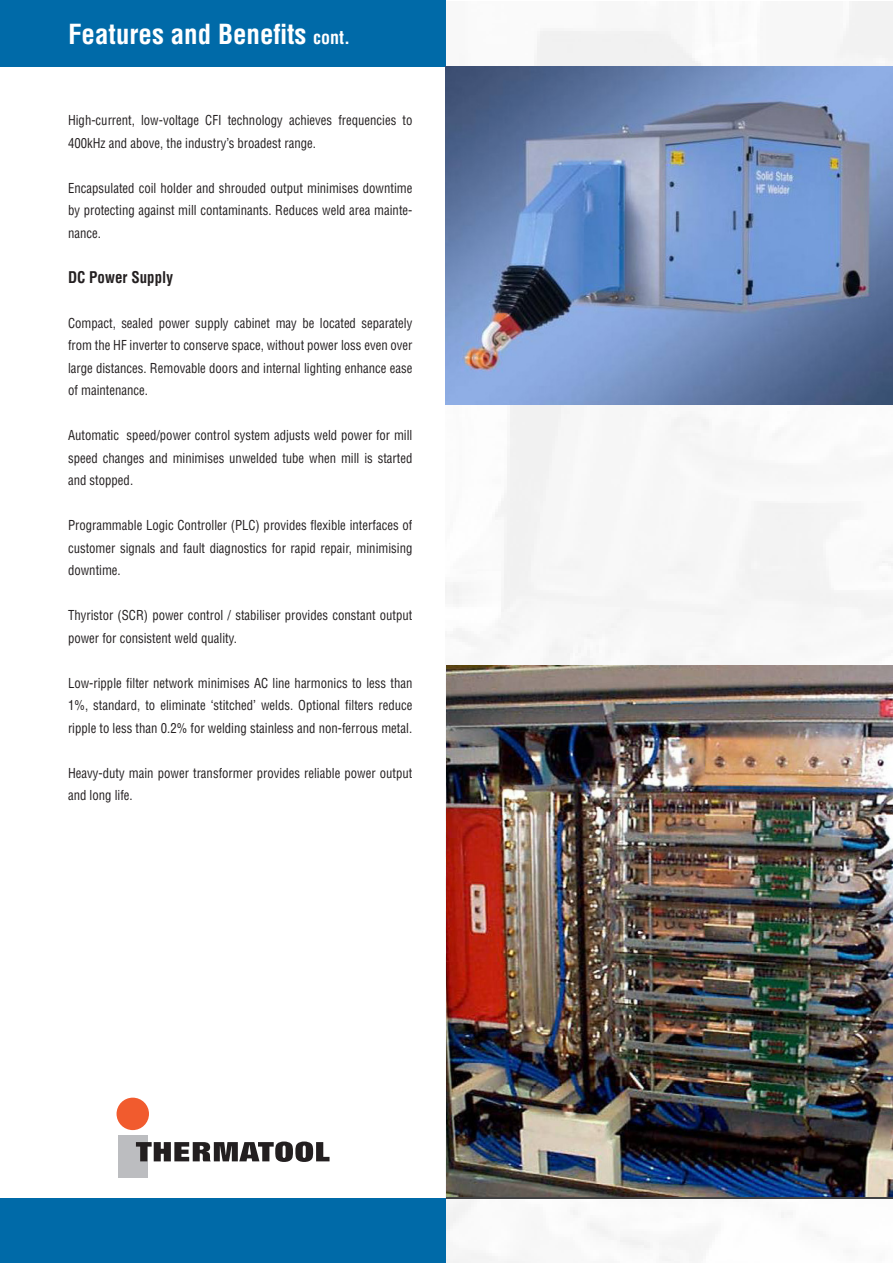
<style>
.page{position:relative;width:893px;height:1263px;background:#fff}
.page>*{position:absolute;margin:0;border:0;box-sizing:border-box;transform-origin:0 0}
.t1{font:700 condensed 27px "Helvetica";color:#fff}
.CONTENT{font:700 condensed 15.75px "Helvetica";color:#231f20;scale:.95 1}
.CONTENT-2{font:condensed 13.35px/22.5px "Helvetica";color:#231f20;text-align:justify;scale:.95 1}
.s1{font-size:18px}
</style>
<div class="page">
<div style="left:0;top:0;width:446px;height:67px;background:#006aa8"></div>
<img style="left:446px;top:1px;width:447px;height:1262px">
<div style="left:0;top:1198px;width:446px;height:65px;background:#006aa8"></div>
<div style="left:117px;top:1098px;width:32px;height:32px;background:#f15b2e;border-radius:50%"></div>
<div style="left:118px;top:1135px;width:29px;height:42px;background:#bcbdc0"></div>
<svg style="left:136px;top:1141px;width:194px;height:21px"></svg>
<img style="left:446px;top:67px;width:447px;height:338px">
<img style="left:446px;top:665px;width:447px;height:532px">
<p class="t1" style="left:68px;top:17px;width:284px">Features and Benefits <span class="s1">cont.</span></p>
<p class="CONTENT-2" style="left:68px;top:109px;width:364px">High-current, low-voltage CFI technology achieves frequencies to<br>400kHz and above, the industry’s broadest range.</p>
<p class="CONTENT-2" style="left:68px;top:176px;width:364px">Encapsulated coil holder and shrouded output minimises downtime by protecting against mill contaminants. Reduces weld area mainte&shy;nance.</p>
<p class="CONTENT" style="left:68px;top:267px;width:112px">DC Power Supply</p>
<p class="CONTENT-2" style="left:68px;top:311px;width:364px">Compact, sealed power supply cabinet may be located separately from the HF inverter to conserve space, without power loss even over large distances. Removable doors and internal lighting enhance ease of maintenance.</p>
<p class="CONTENT-2" style="left:68px;top:424px;width:364px">Automatic speed/power control system adjusts weld power for mill speed changes and minimises unwelded tube when mill is started and stopped.</p>
<p class="CONTENT-2" style="left:68px;top:514px;width:364px">Programmable Logic Controller (PLC) provides flexible interfaces of customer signals and fault diagnostics for rapid repair, minimising downtime.</p>
<p class="CONTENT-2" style="left:68px;top:604px;width:364px">Thyristor (SCR) power control / stabiliser provides constant output power for consistent weld quality.</p>
<p class="CONTENT-2" style="left:68px;top:671px;width:364px">Low-ripple filter network minimises AC line harmonics to less than 1%, standard, to eliminate ‘stitched’ welds. Optional filters reduce ripple to less than 0.2% for welding stainless and non-ferrous metal.</p>
<p class="CONTENT-2" style="left:68px;top:761px;width:364px">Heavy-duty main power transformer provides reliable power output and long life.</p>
</div>
